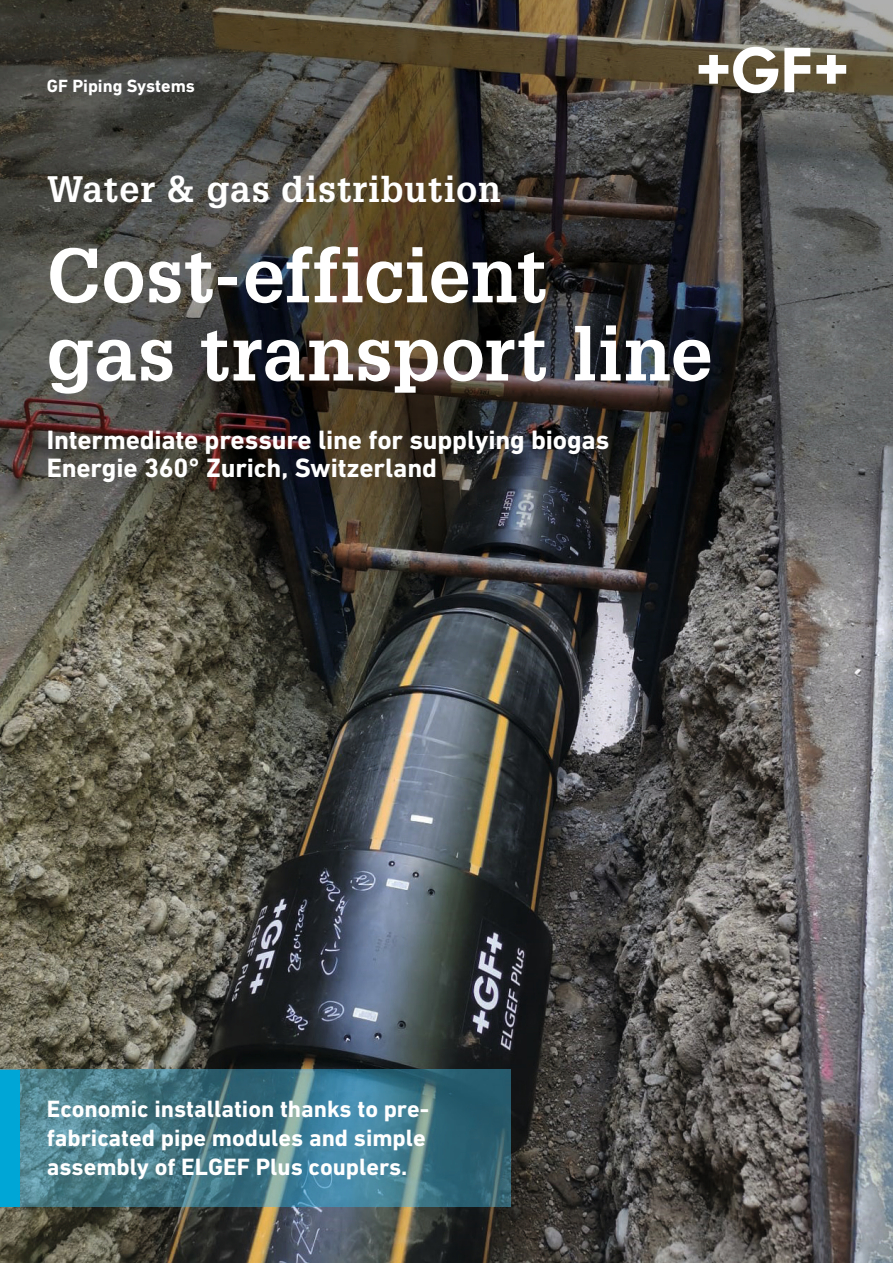
<style>
.page{position:relative;width:893px;height:1263px;background:#fff}
.page>*{position:absolute;margin:0;border:0;box-sizing:border-box;transform-origin:0 0}
.t1{font:700 75px/78.3px "Glypha LT Pro";letter-spacing:.01em;color:#fff}
.t2{font:700 36px "Glypha LT Pro";letter-spacing:.025em;color:#fff}
.t3{font:700 27px/28.5px "DIN Next W1 G";letter-spacing:-.005em;color:#fff}
.t4{font:700 24px/29.4px "DIN Next W1 G";color:#fff}
.t5{font:700 18px "DIN Next W1 G";color:#fff}
</style>
<div class="page">
<img style="left:0;top:790px;width:893px;height:473px">
<img style="left:0;top:0;width:735px;height:684px">
<img style="left:735px;top:0;width:158px;height:790px">
<img style="left:0;top:684px;width:737px;height:106px">
<svg style="left:699px;top:47px;width:79px;height:46px"></svg>
<svg style="left:784px;top:48px;width:26px;height:44px"></svg>
<svg style="left:816px;top:55px;width:30px;height:29px"></svg>
<img style="left:20px;top:1070px;width:490px;height:136px">
<div style="left:0;top:1070px;width:20px;height:136px;background:#00a6d5"></div>
<p class="t5" style="left:47px;top:76px;width:150px">GF Piping Systems</p>
<h2 class="t2" style="left:47px;top:167px;width:456px">Water &amp; gas distribution</h2>
<h1 class="t1" style="left:47px;top:235px;width:667px">Cost-efficient<br>gas transport line</h1>
<p class="t3" style="left:47px;top:425px;width:564px">Intermediate pressure line for supplying biogas<br>Energie 360° Zurich, Switzerland</p>
<p class="t4" style="left:47px;top:1094px;width:384px">Economic installation thanks to pre&shy;fabricated pipe modules and simple assembly of ELGEF Plus couplers.</p>
</div>
